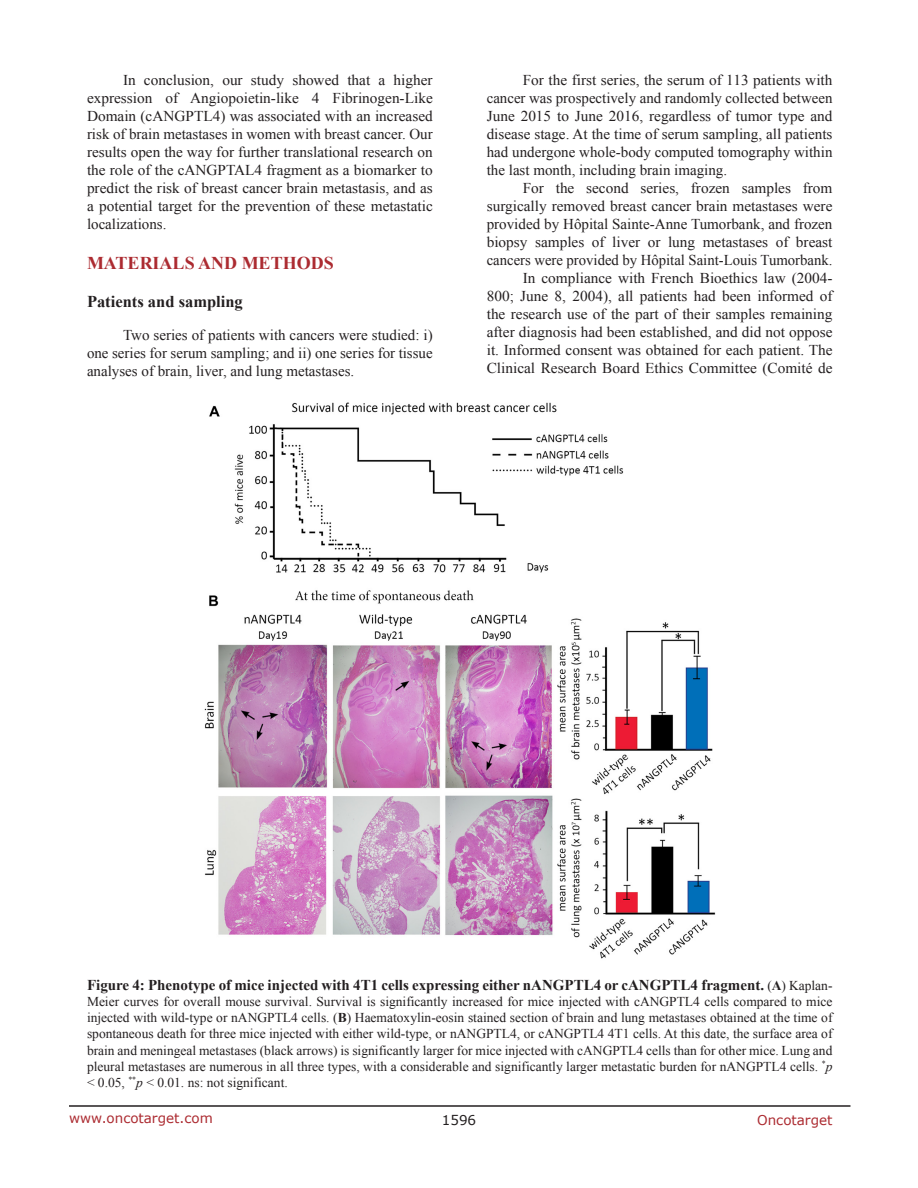
<style>
.page{position:relative;width:918px;height:1188px;background:#fff}
.page>*{position:absolute;margin:0;border:0;box-sizing:border-box;transform-origin:0 0}
.Heading{font:700 18px "Times New Roman";color:#ac2b31}
.SubHeading{font:700 16.5px "Times New Roman";color:#231f20}
.BodyText{font:15px/18px "Times New Roman";color:#231f20;text-align:justify}
.FigureText{font:700 15px "Times New Roman";color:#231f20}
.FigureText-2{font:13.5px/16.2px "Times New Roman";color:#231f20;text-align:justify}
.t1{font:13.5px "Verdana";color:#ac2b31}
.t2{font:13.5px "Verdana";color:#231f20}
.s1{font-weight:400;font-size:13.5px}
.s2{font-size:13.5px}
.s3{font-weight:700}
.s4{font-style:italic}
</style>
<div class="page">
<hr style="left:69px;top:1105px;width:781px;height:2px;background:#231f20">
<img style="left:204px;top:402px;width:512px;height:557px">
<p class="BodyText" style="left:87px;top:71px;width:347px;text-indent:36px">In conclusion, our study showed that a higher expression of Angiopoietin-like 4 Fibrinogen-Like Domain (cANGPTL4) was associated with an increased risk of brain metastases in women with breast cancer. Our results open the way for further translational research on the role of the cANGPTAL4 fragment as a biomarker to predict the risk of breast cancer brain metastasis, and as a potential target for the prevention of these metastatic localizations.</p>
<p class="Heading" style="left:87px;top:251px;width:248px">MATERIALS AND METHODS</p>
<p class="SubHeading" style="left:87px;top:290px;width:157px">Patients and sampling</p>
<p class="BodyText" style="left:87px;top:326px;width:347px;text-indent:36px">Two series of patients with cancers were studied: i) one series for serum sampling; and ii) one series for tissue analyses of brain, liver, and lung metastases.</p>
<p class="BodyText" style="left:487px;top:71px;width:347px;text-indent:36px">For the first series, the serum of 113 patients with cancer was prospectively and randomly collected between June 2015 to June 2016, regardless of tumor type and disease stage. At the time of serum sampling, all patients had undergone whole-body computed tomography within the last month, including brain imaging.</p>
<p class="BodyText" style="left:487px;top:179px;width:347px;text-indent:36px">For the second series, frozen samples from surgically removed breast cancer brain metastases were provided by Hôpital Sainte-Anne Tumorbank, and frozen biopsy samples of liver or lung metastases of breast cancers were provided by Hôpital Saint-Louis Tumorbank.</p>
<p class="BodyText" style="left:487px;top:269px;width:347px;text-indent:36px">In compliance with French Bioethics law (2004- 800; June 8, 2004), all patients had been informed of the research use of the part of their samples remaining after diagnosis had been established, and did not oppose it. Informed consent was obtained for each patient. The Clinical Research Board Ethics Committee (Comité de</p>
<p class="FigureText" style="left:87px;top:974px;width:747px">Figure 4: Phenotype of mice injected with 4T1 cells expressing either nANGPTL4 or cANGPTL4 fragment. <span class="s1">(</span><span class="s2">A</span><span class="s1">) Kaplan-</span></p>
<p class="FigureText-2" style="left:87px;top:993px;width:747px">Meier curves for overall mouse survival. Survival is significantly increased for mice injected with cANGPTL4 cells compared to mice injected with wild-type or nANGPTL4 cells. (<span class="s3">B</span>) Haematoxylin-eosin stained section of brain and lung metastases obtained at the time of spontaneous death for three mice injected with either wild-type, or nANGPTL4, or cANGPTL4 4T1 cells. At this date, the surface area of brain and meningeal metastases (black arrows) is significantly larger for mice injected with cANGPTL4 cells than for other mice. Lung and pleural metastases are numerous in all three types, with a considerable and significantly larger metastatic burden for nANGPTL4 cells. <sup>*</sup><span class="s4">p </span>&lt; 0.05, <sup>**</sup><span class="s4">p</span> &lt; 0.01. ns: not significant.</p>
<p class="t1" style="left:69px;top:1109px;width:145px">www.oncotarget.com</p>
<p class="t2" style="left:442px;top:1111px;width:36px">1596</p>
<p class="t1" style="left:757px;top:1111px;width:77px">Oncotarget</p>
</div>
